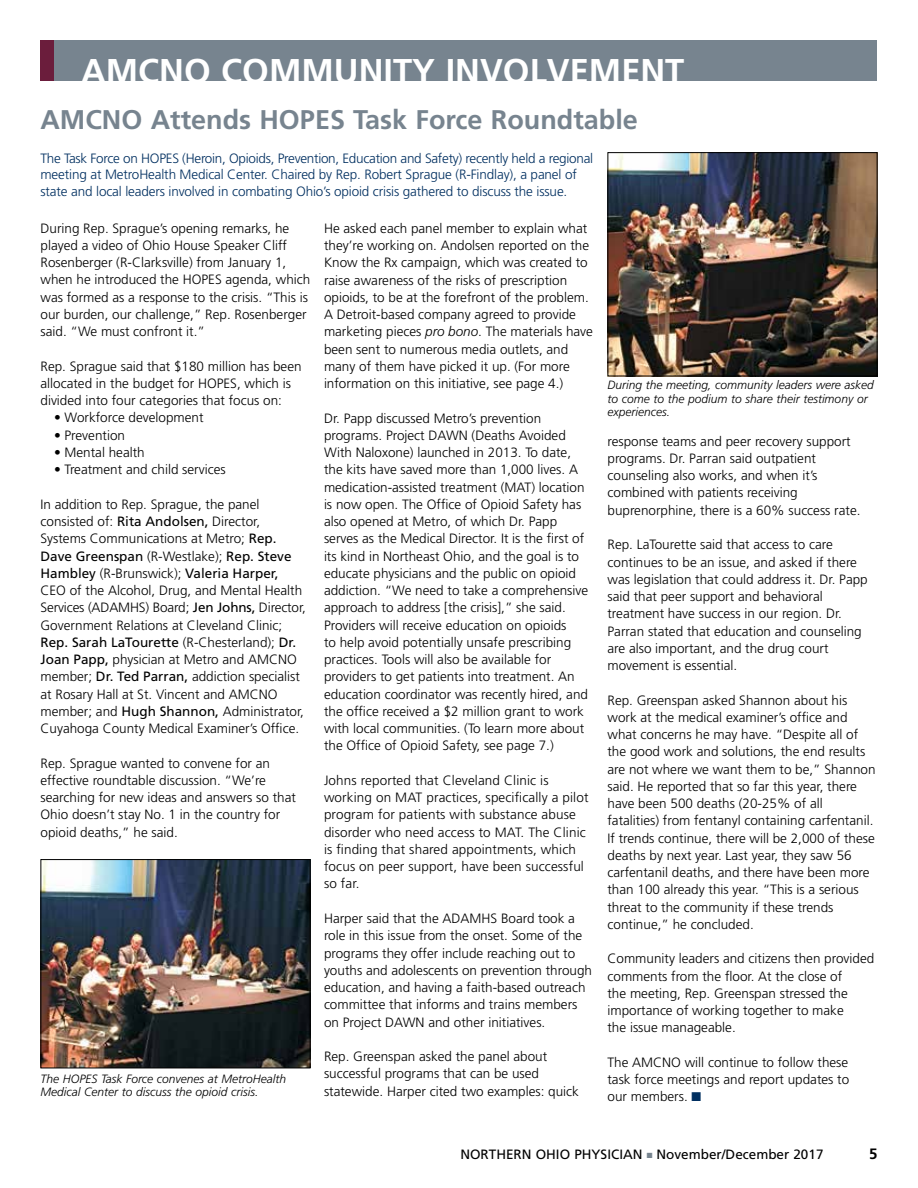
<style>
.page{position:relative;width:918px;height:1188px;background:#fff}
.page>*{position:absolute;margin:0;border:0;box-sizing:border-box;transform-origin:0 0}
.t1{font:700 34.35px "Frutiger";color:#fff}
.t2{font:700 27px "Frutiger";color:#77848f}
.t3{font:700 15px "Frutiger";color:#000}
.t4{font:300 13.5px/17.2px "Frutiger";color:#000}
.t5{font:300 13.5px/16.5px "Frutiger";letter-spacing:-.01em;color:#002f60}
.t6{font:13.5px "Frutiger";color:#000}
.t7{font:italic 300 12px/13.5px "Frutiger";color:#000}
.s1{font-weight:400}
.s2{font-style:italic}
.s3{color:#002f60}
.s4{color:#77848f}
</style>
<div class="page">
<div style="left:40px;top:40px;width:838px;height:41px;background:#77848f"></div>
<div style="left:40px;top:40px;width:14px;height:41px;background:#6b1d3c"></div>
<img style="left:610px;top:154px;width:266px;height:220px">
<div style="left:608px;top:152px;width:270px;height:224px;border:1px solid #000"></div>
<img style="left:42px;top:861px;width:266px;height:205px">
<div style="left:40px;top:859px;width:270px;height:209px;border:1px solid #000"></div>
<h1 class="t1" style="left:81px;top:51px;width:605px">AMCNO COMMUNITY INVOLVEMENT</h1>
<h2 class="t2" style="left:40px;top:104px;width:599px">AMCNO Attends HOPES Task Force Roundtable</h2>
<p class="t5" style="left:40px;top:150px;width:554px">The Task Force on HOPES (Heroin, Opioids, Prevention, Education and Safety) recently held a regional meeting at MetroHealth Medical Center. Chaired by Rep. Robert Sprague (R-Findlay), a panel of state and local leaders involved in combating Ohio’s opioid crisis gathered to discuss the issue.</p>
<p class="t4" style="left:40px;top:219px;width:271px">During Rep. Sprague’s opening remarks, he played a video of Ohio House Speaker Cliff Rosenberger (R-Clarksville) from January 1, when he introduced the HOPES agenda, which was formed as a response to the crisis. “This is our burden, our challenge,” Rep. Rosenberger said. “We must confront it.”</p>
<p class="t4" style="left:40px;top:357px;width:263px">Rep. Sprague said that $180 million has been allocated in the budget for HOPES, which is divided into four categories that focus on:</p>
<p class="t4" style="left:54px;top:409px;width:151px">• Workforce development</p>
<p class="t4" style="left:54px;top:426px;width:73px">• Prevention</p>
<p class="t4" style="left:54px;top:444px;width:92px">• Mental health</p>
<p class="t4" style="left:54px;top:461px;width:173px">• Treatment and child services</p>
<p class="t4" style="left:40px;top:495px;width:267px">In addition to Rep. Sprague, the panel consisted of: <span class="s1">Rita Andolsen,</span> Director, Systems Communications at Metro; <span class="s1">Rep.<br>Dave Greenspan</span> (R-Westlake); <span class="s1">Rep. Steve Hambley</span> (R-Brunswick); <span class="s1">Valeria Harper, </span>CEO of the Alcohol, Drug, and Mental Health Services (ADAMHS) Board; <span class="s1">Jen Johns,</span> Director, Government Relations at Cleveland Clinic; <span class="s1">Rep. Sarah LaTourette</span> (R-Chesterland); <span class="s1">Dr.<br>Joan Papp,</span> physician at Metro and AMCNO member; <span class="s1">Dr. Ted Parran,</span> addiction specialist at Rosary Hall at St. Vincent and AMCNO member; and <span class="s1">Hugh Shannon,</span> Administrator, Cuyahoga County Medical Examiner’s Office.</p>
<p class="t4" style="left:40px;top:754px;width:257px">Rep. Sprague wanted to convene for an effective roundtable discussion. “We’re searching for new ideas and answers so that Ohio doesn’t stay No. 1 in the country for opioid deaths,” he said.</p>
<p class="t7" style="left:40px;top:1072px;width:247px">The HOPES Task Force convenes at MetroHealth<br>Medical Center to discuss the opioid crisis.</p>
<p class="t4" style="left:324px;top:220px;width:271px">He asked each panel member to explain what they’re working on. Andolsen reported on the Know the Rx campaign, which was created to raise awareness of the risks of prescription opioids, to be at the forefront of the problem.<br>A Detroit-based company agreed to provide marketing pieces <span class="s2">pro bono</span>. The materials have been sent to numerous media outlets, and many of them have picked it up. (For more information on this initiative, see page 4.)</p>
<p class="t4" style="left:324px;top:409px;width:266px">Dr. Papp discussed Metro’s prevention programs. Project DAWN (Deaths Avoided With Naloxone) launched in 2013. To date, the kits have saved more than 1,000 lives. A medication-assisted treatment (MAT) location is now open. The Office of Opioid Safety has also opened at Metro, of which Dr. Papp serves as the Medical Director. It is the first of its kind in Northeast Ohio, and the goal is to educate physicians and the public on opioid addiction. “We need to take a comprehensive approach to address [the crisis],” she said.<br>Providers will receive education on opioids<br>to help avoid potentially unsafe prescribing practices. Tools will also be available for providers to get patients into treatment. An education coordinator was recently hired, and the office received a $2 million grant to work with local communities. (To learn more about the Office of Opioid Safety, see page 7.)</p>
<p class="t4" style="left:324px;top:772px;width:266px">Johns reported that Cleveland Clinic is working on MAT practices, specifically a pilot program for patients with substance abuse disorder who need access to MAT. The Clinic is finding that shared appointments, which focus on peer support, have been successful so far.</p>
<p class="t4" style="left:324px;top:910px;width:270px">Harper said that the ADAMHS Board took a role in this issue from the onset. Some of the programs they offer include reaching out to youths and adolescents on prevention through education, and having a faith-based outreach committee that informs and trains members on Project DAWN and other initiatives.</p>
<p class="t4" style="left:324px;top:1048px;width:257px">Rep. Greenspan asked the panel about successful programs that can be used statewide. Harper cited two examples: quick</p>
<p class="t7" style="left:608px;top:378px;width:268px">During the meeting, community leaders were asked to come to the podium to share their testimony or experiences.</p>
<p class="t4" style="left:608px;top:432px;width:255px">response teams and peer recovery support programs. Dr. Parran said outpatient counseling also works, and when it’s combined with patients receiving buprenorphine, there is a 60% success rate.</p>
<p class="t4" style="left:608px;top:536px;width:262px">Rep. LaTourette said that access to care continues to be an issue, and asked if there was legislation that could address it. Dr. Papp said that peer support and behavioral treatment have success in our region. Dr.<br>Parran stated that education and counseling are also important, and the drug court movement is essential.</p>
<p class="t4" style="left:608px;top:691px;width:270px">Rep. Greenspan asked Shannon about his work at the medical examiner’s office and what concerns he may have. “Despite all of the good work and solutions, the end results are not where we want them to be,” Shannon said. He reported that so far this year, there have been 500 deaths (20-25% of all fatalities) from fentanyl containing carfentanil.<br>If trends continue, there will be 2,000 of these deaths by next year. Last year, they saw 56 carfentanil deaths, and there have been more than 100 already this year. “This is a serious threat to the community if these trends continue,” he concluded.</p>
<p class="t4" style="left:608px;top:950px;width:268px">Community leaders and citizens then provided comments from the floor. At the close of<br>the meeting, Rep. Greenspan stressed the importance of working together to make<br>the issue manageable.</p>
<p class="t4" style="left:608px;top:1054px;width:243px;text-align:justify">The AMCNO will continue to follow these task force meetings and report updates to our members. <span class="s3">■</span></p>
<p class="t6" style="left:460px;top:1147px;width:365px">NORTHERN OHIO PHYSICIAN <span class="s4">■</span> November/December 2017</p>
<p class="t3" style="left:869px;top:1145px;width:10px">5</p>
</div>
